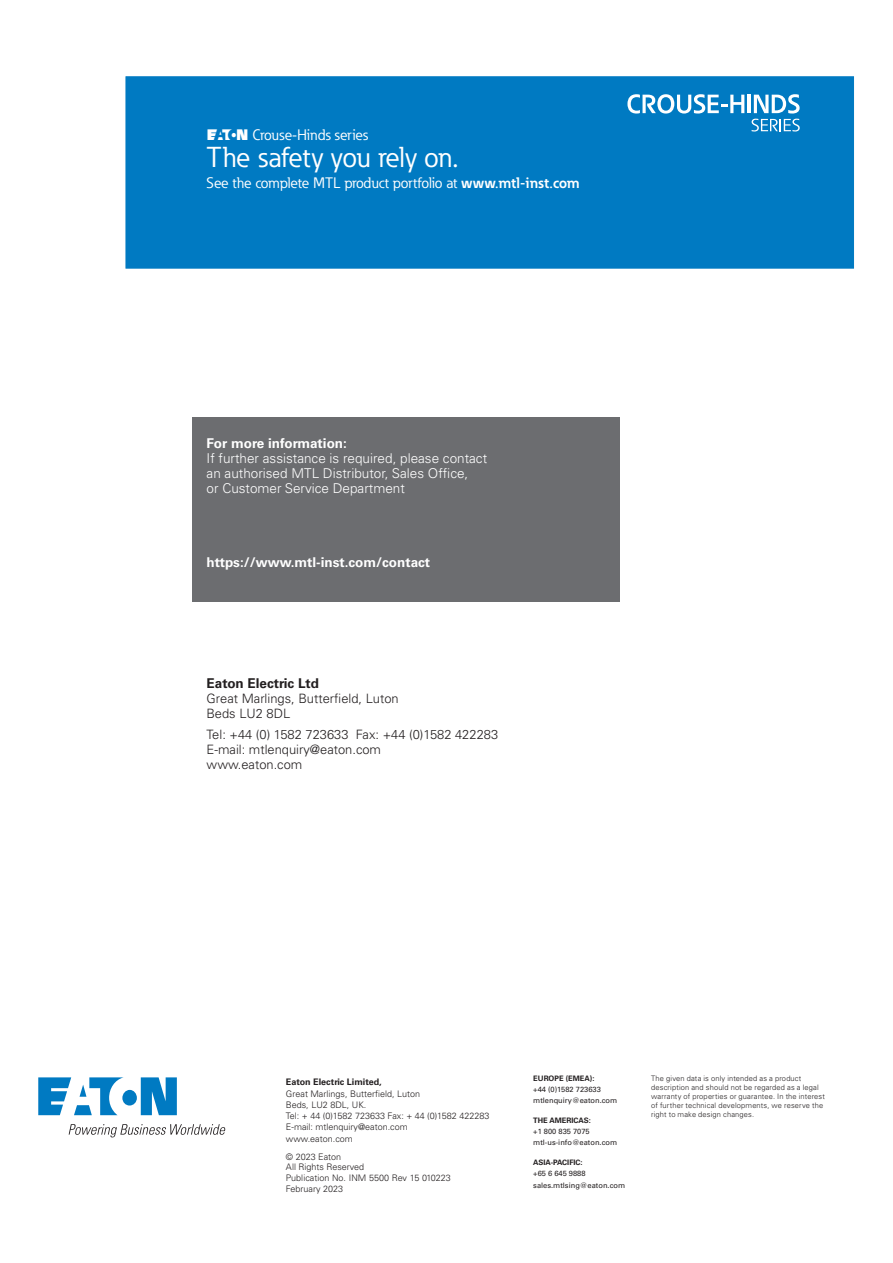
<style>
.page{position:relative;width:893px;height:1263px;background:#fff}
.page>*{position:absolute;margin:0;border:0;box-sizing:border-box;transform-origin:0 0}
.t1{font:28.5px "Eaton";letter-spacing:-.01em;color:#fff}
.t2{font:15px "Eaton";color:#fff}
.t3{font:300 13.5px/15px "Univers LT Pro 45";color:#fff}
.t4{font:700 13.5px "Univers LT Pro 65";color:#fff}
.t5{font:700 13.5px "Univers LT Pro 65";color:#231f20}
.t6{font:300 12.9px/15px "Univers LT Pro 45";color:#231f20}
.t7{font:300 9px/11.2px "Univers LT Pro 45";color:#231f20}
.t8{font:700 9px "Univers LT Pro 65";color:#231f20}
.t9{font:300 7.5px/9px "Univers LT Pro 45";letter-spacing:.02em;color:#231f20}
.t10{font:7.5px/11.2px "Univers LT Pro 55 Roman";color:#231f20}
.t11{font:700 7.5px "Univers LT Pro 65";color:#231f20}
.s1{font-weight:700}
</style>
<div class="page">
<svg style="left:38px;top:1077px;width:139px;height:38px"></svg>
<svg style="left:69px;top:1124px;width:157px;height:13px"></svg>
<div style="left:126px;top:77px;width:728px;height:191px;background:#007ac2"></div>
<svg style="left:627px;top:94px;width:117px;height:20px"></svg>
<hr style="left:747px;top:95px;width:4px;height:18px;background:#fff">
<svg style="left:752px;top:94px;width:48px;height:37px"></svg>
<div style="left:192px;top:417px;width:427px;height:184px;background:#6c6d70"></div>
<h2 class="t2" style="left:207px;top:125px;width:163px">EATON Crouse-Hinds series</h2>
<h1 class="t1" style="left:207px;top:139px;width:254px">The safety you rely on.</h1>
<h2 class="t2" style="left:207px;top:173px;width:375px">See the complete MTL product portfolio at <span class="s1">www.mtl-inst.com</span></h2>
<h3 class="t4" style="left:207px;top:435px;width:142px">For more information:</h3>
<h3 class="t3" style="left:207px;top:451px;width:282px">If further assistance is required, please contact an authorised MTL Distributor, Sales Office,<br>or Customer Service Department</h3>
<h3 class="t4" style="left:207px;top:554px;width:225px">https://www.mtl-inst.com/contact</h3>
<h3 class="t5" style="left:207px;top:675px;width:114px">Eaton Electric Ltd</h3>
<h3 class="t6" style="left:207px;top:690px;width:194px">Great Marlings, Butterfield, Luton<br>Beds LU2 8DL</h3>
<h3 class="t6" style="left:207px;top:726px;width:293px">Tel: +44 (0) 1582 723633 Fax: +44 (0)1582 422283<br>E-mail: mtlenquiry@eaton.com<br>www.eaton.com</h3>
<p class="t8" style="left:286px;top:1077px;width:97px">Eaton Electric Limited,</p>
<p class="t7" style="left:286px;top:1088px;width:205px">Great Marlings, Butterfield, Luton<br>Beds, LU2 8DL, UK.<br>Tel: + 44 (0)1582 723633 Fax: + 44 (0)1582 422283<br>E-mail: mtlenquiry@eaton.com<br>www.eaton.com</p>
<p class="t7" style="left:286px;top:1151px;width:166px;line-height:10.8px">© 2023 Eaton<br>All Rights Reserved<br>Publication No. INM 5500 Rev 15 010223<br>February 2023</p>
<p class="t11" style="left:533px;top:1073px;width:63px">EUROPE (EMEA):</p>
<p class="t10" style="left:533px;top:1083px;width:85px">+44 (0)1582 723633 mtlenquiry@eaton.com</p>
<p class="t11" style="left:533px;top:1116px;width:59px">THE AMERICAS:</p>
<p class="t10" style="left:533px;top:1126px;width:85px">+1 800 835 7075 mtl-us-info@eaton.com</p>
<p class="t11" style="left:533px;top:1158px;width:51px">ASIA-PACIFIC:</p>
<p class="t10" style="left:533px;top:1168px;width:93px">+65 6 645 9888 sales.mtlsing@eaton.com</p>
<p class="t9" style="left:651px;top:1073px;width:175px">The given data is only intended as a product description and should not be regarded as a legal warranty of properties or guarantee. In the interest of further technical developments, we reserve the right to make design changes.</p>
</div>
